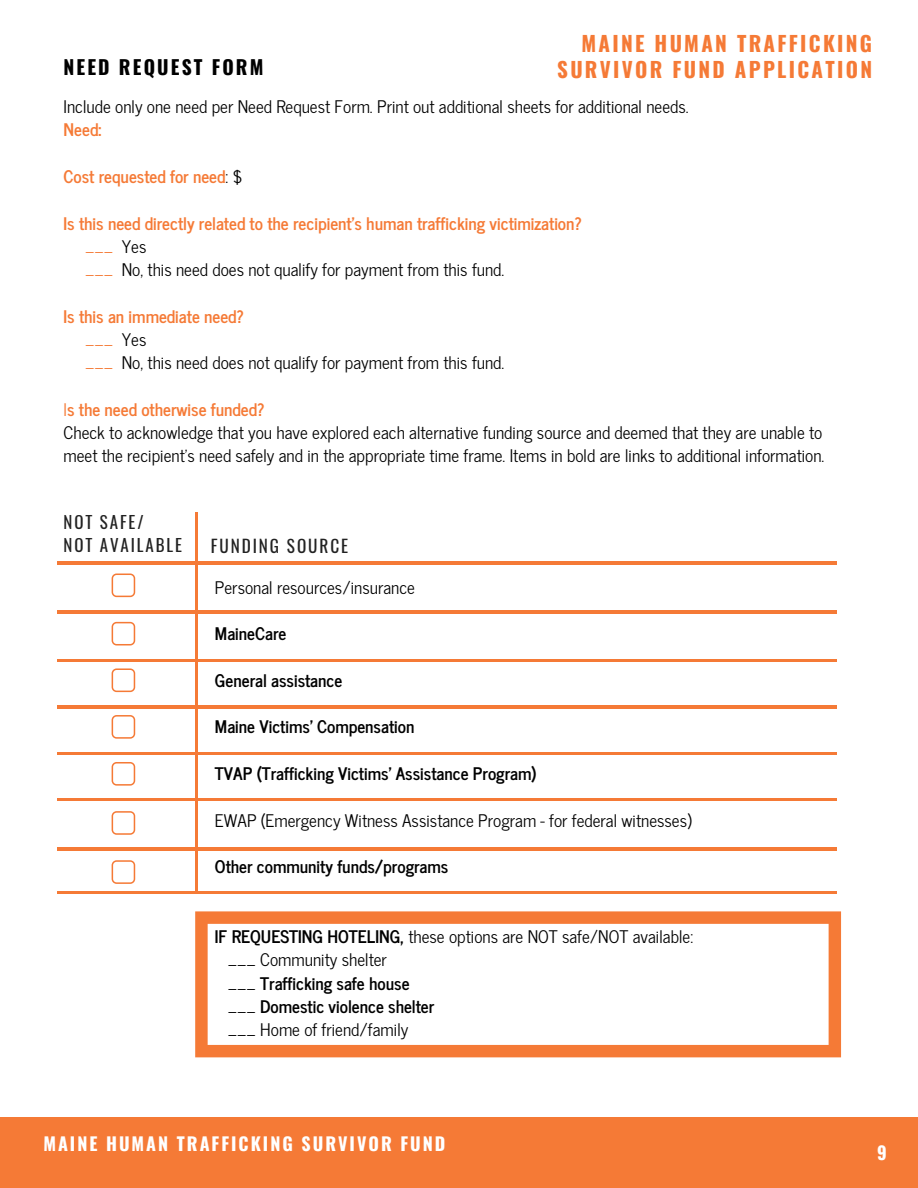
<style>
.page{position:relative;width:918px;height:1188px;background:#fff}
.page>*{position:absolute;margin:0;border:0;box-sizing:border-box;transform-origin:0 0}
.t1{font:700 21px/26.4px "Oswald";letter-spacing:.11em;color:#f57a36;text-align:right}
.t2{font:700 19.5px "Oswald";letter-spacing:.11em;color:#000}
.t3{font:700 18px "Oswald";letter-spacing:.11em;color:#fff}
.t4{font:17.25px/23.2px "News Cycle";color:#000}
.t5{font:700 17.25px/23.2px "News Cycle";color:#f57a36}
.t6{font:700 17.25px "News Cycle";color:#000}
.t7{font:17.25px "Oswald";letter-spacing:.11em;color:#222}
.t8{font:16.95px/23.2px "Oswald";letter-spacing:.11em;color:#222}
.s1{font-weight:400;color:#000}
.s2{font-weight:400}
.s3{font-weight:700;color:#f57a36}
.s4{color:#f57a36}
.s5{font-weight:700}
</style>
<div class="page">
<div style="left:0;top:1118px;width:918px;height:70px;background:#f57a36"></div>
<hr style="left:196px;top:512px;width:1px;height:380px;background:#f57a36">
<hr style="left:57px;top:562px;width:780px;height:2px;background:#f57a36">
<svg style="left:195px;top:911px;width:646px;height:146px"></svg>
<hr style="left:57px;top:611px;width:780px;height:2px;background:#f57a36">
<hr style="left:57px;top:659px;width:780px;height:3px;background:#f57a36">
<hr style="left:57px;top:706px;width:780px;height:2px;background:#f57a36">
<hr style="left:57px;top:752px;width:780px;height:3px;background:#f57a36">
<hr style="left:57px;top:799px;width:780px;height:2px;background:#f57a36">
<hr style="left:57px;top:848px;width:780px;height:2px;background:#f57a36">
<hr style="left:57px;top:891px;width:780px;height:2px;background:#f57a36">
<svg style="left:112px;top:574px;width:23px;height:23px"></svg>
<svg style="left:112px;top:622px;width:23px;height:24px"></svg>
<svg style="left:112px;top:668px;width:23px;height:24px"></svg>
<svg style="left:112px;top:715px;width:23px;height:24px"></svg>
<svg style="left:112px;top:762px;width:23px;height:24px"></svg>
<svg style="left:112px;top:811px;width:23px;height:24px"></svg>
<svg style="left:112px;top:860px;width:23px;height:24px"></svg>
<p class="t1" style="left:557px;top:29px;width:316px">MAINE HUMAN TRAFFICKING<br>SURVIVOR FUND APPLICATION</p>
<p class="t4" style="left:64px;top:94px;width:627px">Include only one need per Need Request Form. Print out additional sheets for additional needs.</p>
<p class="t5" style="left:64px;top:117px;width:39px">Need:</p>
<p class="t5" style="left:64px;top:164px;width:181px">Cost requested for need<span class="s1">: $</span></p>
<p class="t5" style="left:85px;top:210px;width:498px;text-indent:-22px">Is this need directly related to the recipient's human trafficking victimization? <span class="s2">___</span> <span class="s1">Yes<br></span><span class="s2">___</span> <span class="s1">No, this need does not qualify for payment from this fund.</span></p>
<p class="t4" style="left:85px;top:304px;width:421px;text-indent:-22px"><span class="s3">Is this an immediate need?<br></span><span class="s4">___</span> Yes<br><span class="s4">___</span> No, this need does not qualify for payment from this fund.</p>
<p class="t4" style="left:64px;top:397px;width:762px"><span class="s4">I</span><span class="s3">s the need otherwise funded?<br></span>Check to acknowledge that you have explored each alternative funding source and deemed that they are unable to meet the recipient’s need safely and in the appropriate time frame. Items in bold are links to additional information.</p>
<p class="t2" style="left:64px;top:52px;width:201px">NEED REQUEST FORM</p>
<p class="t8" style="left:64px;top:510px;width:120px">NOT SAFE/<br>NOT AVAILABLE</p>
<p class="t7" style="left:211px;top:532px;width:139px">FUNDING SOURCE</p>
<p class="t4" style="left:215px;top:575px;width:202px">Personal resources/insurance</p>
<p class="t6" style="left:215px;top:619px;width:73px">MaineCare</p>
<p class="t6" style="left:215px;top:665px;width:129px">General assistance</p>
<p class="t6" style="left:215px;top:712px;width:201px">Maine Victims' Compensation</p>
<p class="t6" style="left:215px;top:758px;width:323px">TVAP (Trafficking Victims' Assistance Program)</p>
<p class="t4" style="left:215px;top:807px;width:478px">EWAP (Emergency Witness Assistance Program - for federal witnesses)</p>
<p class="t6" style="left:215px;top:852px;width:235px">Other community funds/programs</p>
<p class="t4" style="left:228px;top:924px;width:467px;text-indent:-13px"><span class="s5">IF REQUESTING HOTELING,</span> these options are NOT safe/NOT available: ___ Community shelter<br>___ <span class="s5">Trafficking safe house<br></span>___ <span class="s5">Domestic violence shelter<br></span>___ Home of friend/family</p>
<p class="t3" style="left:43px;top:1129px;width:404px">MAINE HUMAN TRAFFICKING SURVIVOR FUND</p>
<p class="t3" style="left:877px;top:1139px;width:11px">9</p>
</div>
